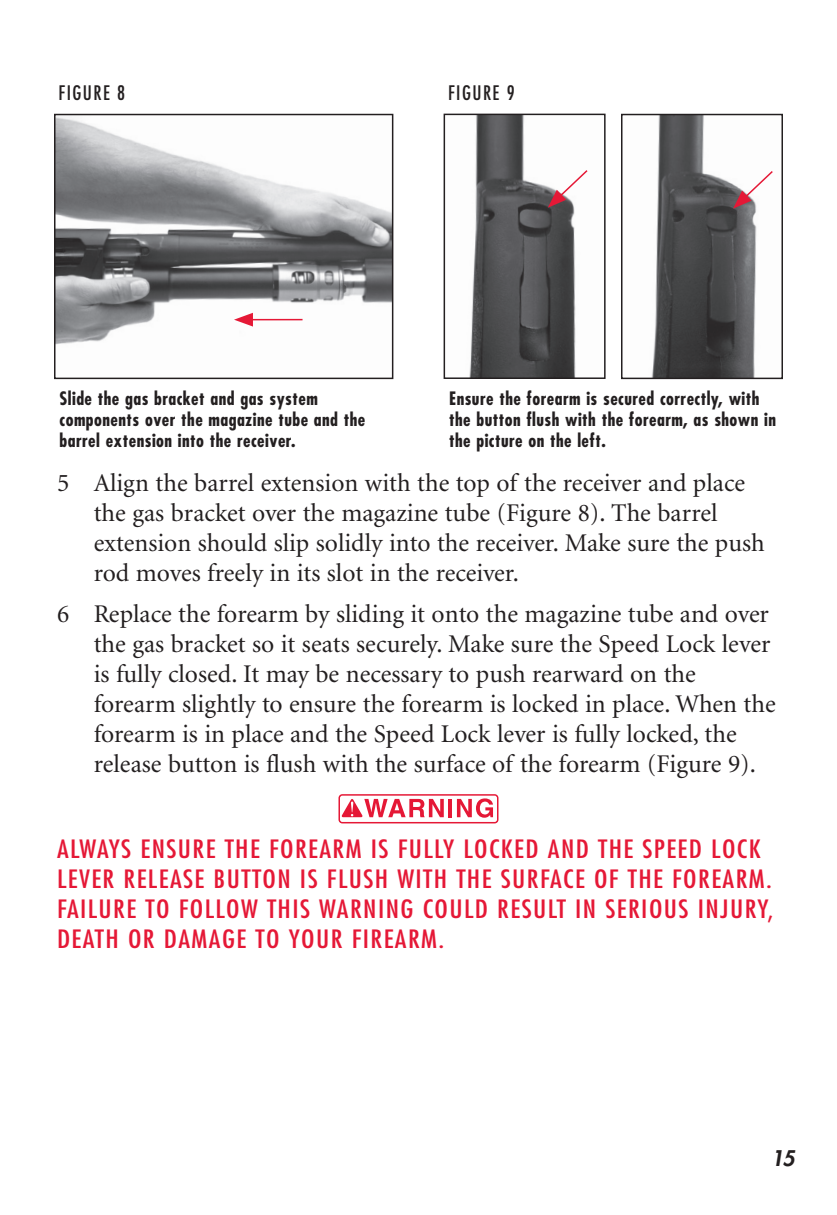
<style>
.page{position:relative;width:837px;height:1215px;background:#fff}
.page>*{position:absolute;margin:0;border:0;box-sizing:border-box;transform-origin:0 0}
.t1{font:25.5px/30px "Minion";color:#231f20}
.t2{font:condensed 24.6px/30px "Futura";letter-spacing:.05em;color:#e51836;scale:1.15 1}
.t3{font:italic 800 21px "Futura";color:#231f20}
.t4{font:condensed 19.5px "Futura";letter-spacing:.075em;color:#231f20}
.t5{font:700 condensed 18px/21px "Futura";letter-spacing:.025em;color:#231f20}
</style>
<div class="page">
<svg style="left:338px;top:794px;width:160px;height:29px"></svg>
<img style="left:57px;top:117px;width:333px;height:227px">
<div style="left:54px;top:114px;width:339px;height:265px;border:2px solid #231f20"></div>
<hr style="left:248px;top:319px;width:55px;height:1px;background:#e51836">
<svg style="left:234px;top:313px;width:19px;height:14px"></svg>
<img style="left:651px;top:117px;width:106px;height:259px">
<div style="left:621px;top:114px;width:162px;height:265px;border:2px solid #231f20"></div>
<img style="left:469px;top:117px;width:107px;height:259px">
<div style="left:444px;top:114px;width:162px;height:265px;border:2px solid #231f20"></div>
<svg style="left:548px;top:169px;width:40px;height:39px"></svg>
<svg style="left:733px;top:169px;width:40px;height:40px"></svg>
<p class="t4" style="left:59px;top:81px;width:68px">FIGURE 8</p>
<p class="t4" style="left:448px;top:81px;width:68px">FIGURE 9</p>
<p class="t5" style="left:60px;top:388px;width:307px">Slide the gas bracket and gas system components over the magazine tube and the barrel extension into the receiver.</p>
<p class="t5" style="left:449px;top:388px;width:328px">Ensure the forearm is secured correctly, with the button flush with the forearm, as shown in the picture on the left.</p>
<p class="t1" style="left:94px;top:469px;width:673px;text-indent:-37px">5 Align the barrel extension with the top of the receiver and place the gas bracket over the magazine tube (Figure 8). The barrel extension should slip solidly into the receiver. Make sure the push rod moves freely in its slot in the receiver.</p>
<p class="t1" style="left:94px;top:600px;width:684px;text-indent:-37px">6 Replace the forearm by sliding it onto the magazine tube and over the gas bracket so it seats securely. Make sure the Speed Lock lever is fully closed. It may be necessary to push rearward on the forearm slightly to ensure the forearm is locked in place. When the forearm is in place and the Speed Lock lever is fully locked, the release button is flush with the surface of the forearm (Figure 9).</p>
<p class="t2" style="left:57px;top:833px;width:625px">ALWAYS ENSURE THE FOREARM IS FULLY LOCKED AND THE SPEED LOCK LEVER RELEASE BUTTON IS FLUSH WITH THE SURFACE OF THE FOREARM.<br>FAILURE TO FOLLOW THIS WARNING COULD RESULT IN SERIOUS INJURY, DEATH OR DAMAGE TO YOUR FIREARM.</p>
<p class="t3" style="left:771px;top:1144px;width:25px">15</p>
</div>
